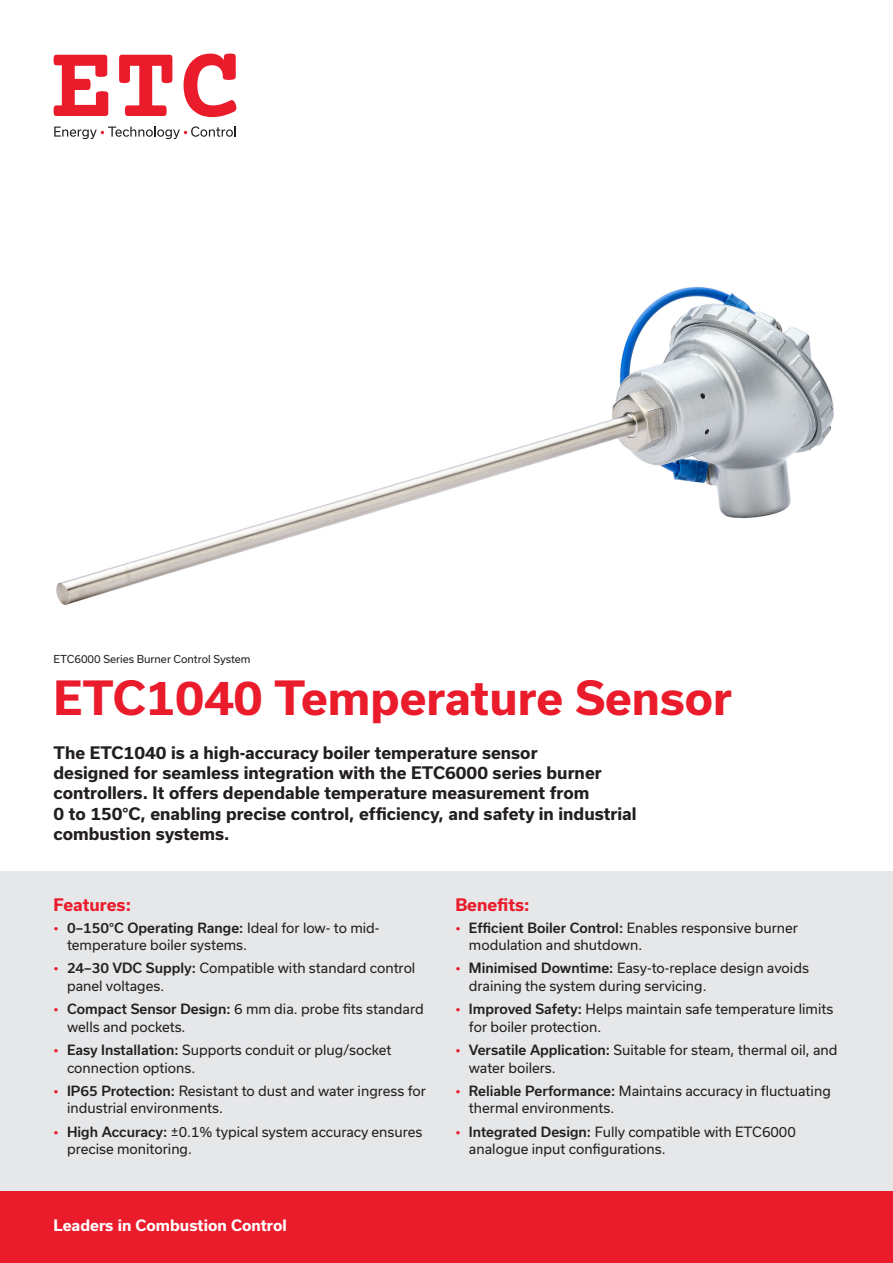
<style>
.page{position:relative;width:893px;height:1263px;background:#fff}
.page>*{position:absolute;margin:0;border:0;box-sizing:border-box;transform-origin:0 0}
.ETC_Product_Header{font:700 45px "Usual";color:#ea1c2c}
.ETC_Paragraph_Intro_Para{font:700 16.5px/20.2px "Usual";color:#231f20}
.ETC_Sub_Header{font:700 16.5px "Usual";color:#ea1c2c}
.t1{font:700 15px "Usual";color:#fff}
.t2{font:13.5px/17.2px "Usual";color:#231f20}
.ETC_Product_Sub_Header{font:10.5px "Usual";color:#231f20}
.s1{color:#ea1c2c}
.s2{font-weight:500}
</style>
<div class="page">
<img style="left:56px;top:287px;width:778px;height:318px">
<div style="left:0;top:871px;width:893px;height:392px;background:#e6e7e9"></div>
<div style="left:0;top:1191px;width:893px;height:72px;background:#ea1c2c"></div>
<svg style="left:54px;top:55px;width:54px;height:61px"></svg>
<svg style="left:119px;top:55px;width:53px;height:61px"></svg>
<svg style="left:184px;top:54px;width:53px;height:63px"></svg>
<svg style="left:54px;top:126px;width:182px;height:13px"></svg>
<p class="ETC_Product_Sub_Header" style="left:54px;top:653px;width:199px">ETC6000 Series Burner Control System</p>
<p class="ETC_Product_Header" style="left:54px;top:672px;width:680px">ETC1040 Temperature Sensor</p>
<p class="ETC_Paragraph_Intro_Para" style="left:54px;top:742px;width:585px">The ETC1040 is a high-accuracy boiler temperature sensor<br>designed for seamless integration with the ETC6000 series burner controllers. It offers dependable temperature measurement from<br>0 to 150°C, enabling precise control, efficiency, and safety in industrial combustion systems.</p>
<p class="ETC_Sub_Header" style="left:54px;top:895px;width:79px">Features:</p>
<p class="t2" style="left:67px;top:919px;width:314px;text-indent:-14px"><span class="s1">•</span> <span class="s2">0–150°C Operating Range:</span> Ideal for low- to mid&shy;temperature boiler systems.</p>
<p class="t2" style="left:67px;top:960px;width:350px;text-indent:-14px"><span class="s1">•</span> <span class="s2">24–30 VDC Supply:</span> Compatible with standard control panel voltages.</p>
<p class="t2" style="left:67px;top:1001px;width:358px;text-indent:-14px"><span class="s1">•</span> <span class="s2">Compact Sensor Design:</span> 6 mm dia. probe fits standard wells and pockets.</p>
<p class="t2" style="left:67px;top:1041px;width:326px;text-indent:-14px"><span class="s1">•</span> <span class="s2">Easy Installation:</span> Supports conduit or plug/socket connection options.</p>
<p class="t2" style="left:67px;top:1082px;width:360px;text-indent:-14px"><span class="s1">•</span> <span class="s2">IP65 Protection:</span> Resistant to dust and water ingress for industrial environments.</p>
<p class="t2" style="left:67px;top:1123px;width:357px;text-indent:-14px"><span class="s1">•</span> <span class="s2">High Accuracy:</span> ±0.1% typical system accuracy ensures precise monitoring.</p>
<p class="t1" style="left:54px;top:1217px;width:235px">Leaders in Combustion Control</p>
<p class="ETC_Sub_Header" style="left:455px;top:895px;width:76px">Benefits:</p>
<p class="t2" style="left:469px;top:919px;width:331px;text-indent:-14px"><span class="s1">•</span> <span class="s2">Efficient Boiler Control:</span> Enables responsive burner modulation and shutdown.</p>
<p class="t2" style="left:469px;top:960px;width:342px;text-indent:-14px"><span class="s1">•</span> <span class="s2">Minimised Downtime:</span> Easy-to-replace design avoids draining the system during servicing.</p>
<p class="t2" style="left:469px;top:1001px;width:366px;text-indent:-14px"><span class="s1">•</span> <span class="s2">Improved Safety:</span> Helps maintain safe temperature limits for boiler protection.</p>
<p class="t2" style="left:469px;top:1041px;width:370px;text-indent:-14px"><span class="s1">•</span> <span class="s2">Versatile Application:</span> Suitable for steam, thermal oil, and water boilers.</p>
<p class="t2" style="left:469px;top:1082px;width:363px;text-indent:-14px"><span class="s1">•</span> <span class="s2">Reliable Performance:</span> Maintains accuracy in fluctuating thermal environments.</p>
<p class="t2" style="left:469px;top:1123px;width:328px;text-indent:-14px"><span class="s1">•</span> <span class="s2">Integrated Design:</span> Fully compatible with ETC6000 analogue input configurations.</p>
</div>
